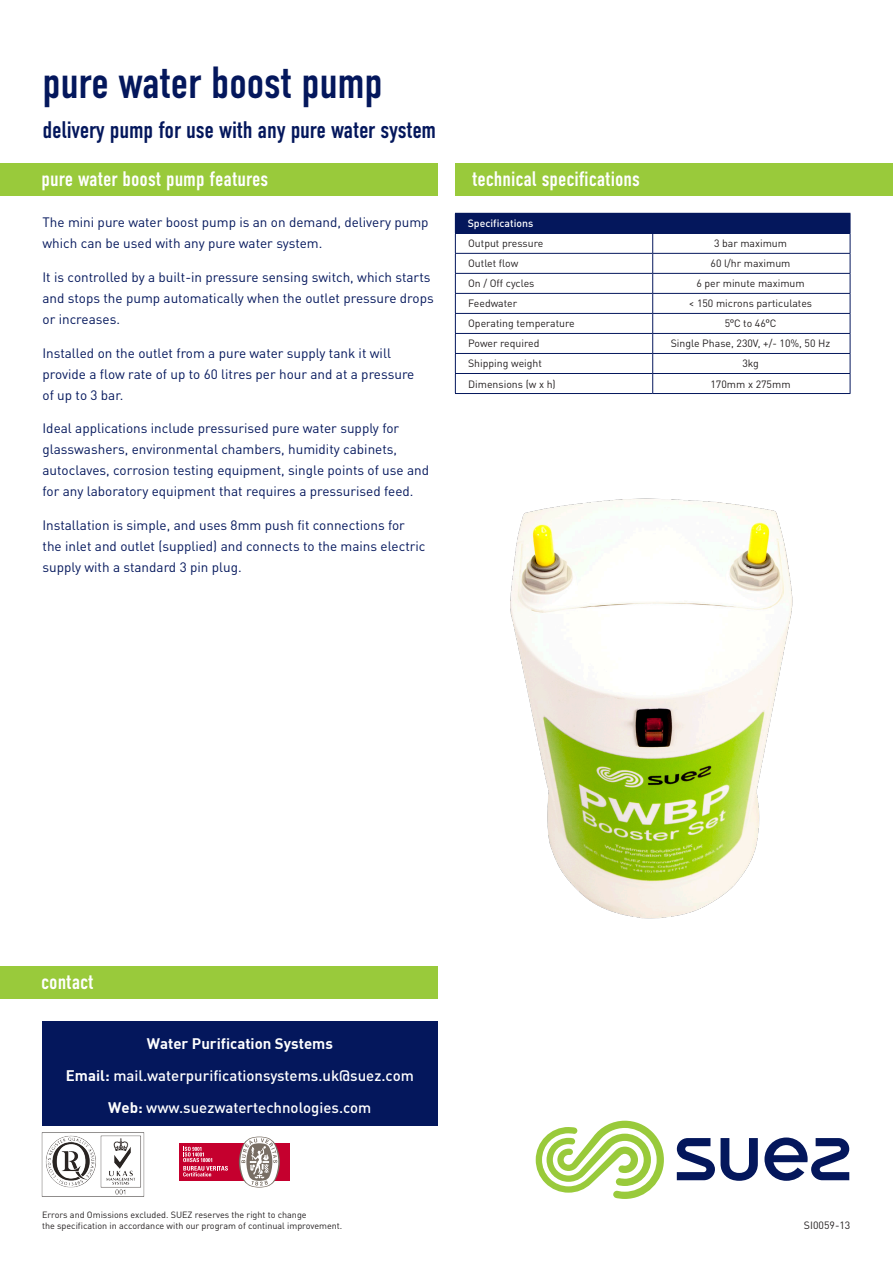
<style>
.page{position:relative;width:893px;height:1263px;background:#fff}
.page>*{position:absolute;margin:0;border:0;box-sizing:border-box;transform-origin:0 0}
.t1{font:45px "DIN Condensed";letter-spacing:-.01em;color:#04175c}
.t2{font:24px "DIN Condensed";letter-spacing:-.01em;color:#04175c}
.copy_body{font:21px "DIN Condensed";color:#fff}
.Main_body{font:500 15px/32px "DIN Pro";color:#fff;text-align:center}
.Main_body-2{font:700 15px "DIN";color:#fff}
.Body{font:13.5px/21px "DIN Pro";color:#04175c}
.t3{font:10.5px "DIN Pro";color:#231f20}
.t4{font:500 10.5px "DIN Pro";color:#fff}
.t5{font:9px/10.8px "DIN Pro";color:#231f20}
.s1{font-family:"Helvetica"}
.s2{font-family:"DIN";font-weight:700}
</style>
<div class="page">
<svg style="left:536px;top:1121px;width:128px;height:78px"></svg>
<svg style="left:677px;top:1137px;width:172px;height:44px"></svg>
<div style="left:0;top:163px;width:437px;height:33px;background:#99ca3b"></div>
<div style="left:455px;top:213px;width:395px;height:20px;background:#04175c"></div>
<hr style="left:455px;top:233px;width:198px;height:1px;background:#04175c">
<hr style="left:653px;top:233px;width:197px;height:1px;background:#04175c">
<hr style="left:455px;top:253px;width:198px;height:1px;background:#04175c">
<hr style="left:653px;top:253px;width:197px;height:1px;background:#04175c">
<hr style="left:455px;top:273px;width:198px;height:1px;background:#04175c">
<hr style="left:653px;top:273px;width:197px;height:1px;background:#04175c">
<hr style="left:455px;top:293px;width:198px;height:1px;background:#04175c">
<hr style="left:653px;top:293px;width:197px;height:1px;background:#04175c">
<hr style="left:455px;top:313px;width:198px;height:1px;background:#04175c">
<hr style="left:653px;top:313px;width:197px;height:1px;background:#04175c">
<hr style="left:455px;top:333px;width:198px;height:1px;background:#04175c">
<hr style="left:653px;top:333px;width:197px;height:1px;background:#04175c">
<hr style="left:455px;top:353px;width:198px;height:1px;background:#04175c">
<hr style="left:653px;top:353px;width:197px;height:1px;background:#04175c">
<hr style="left:455px;top:373px;width:198px;height:1px;background:#04175c">
<svg style="left:455px;top:234px;width:1px;height:159px"></svg>
<hr style="left:653px;top:373px;width:197px;height:1px;background:#04175c">
<svg style="left:652px;top:234px;width:1px;height:159px"></svg>
<svg style="left:850px;top:214px;width:1px;height:179px"></svg>
<hr style="left:455px;top:393px;width:198px;height:1px;background:#04175c">
<hr style="left:653px;top:393px;width:197px;height:1px;background:#04175c">
<img style="left:510px;top:498px;width:283px;height:421px">
<div style="left:455px;top:163px;width:438px;height:33px;background:#99ca3b"></div>
<div style="left:0;top:965px;width:437px;height:33px;background:#99ca3b"></div>
<img style="left:41px;top:1132px;width:104px;height:65px">
<div style="left:42px;top:1021px;width:395px;height:104px;background:#04175c"></div>
<div style="left:179px;top:1143px;width:110px;height:38px;background:#c5002e"></div>
<svg style="left:183px;top:1147px;width:45px;height:29px"></svg>
<svg style="left:239px;top:1136px;width:41px;height:51px"></svg>
<p class="t1" style="left:43px;top:57px;width:342px">pure water boost pump</p>
<p class="t2" style="left:43px;top:116px;width:395px">delivery pump for use with any pure water system</p>
<p class="copy_body" style="left:42px;top:167px;width:228px">pure water boost pump features</p>
<p class="Body" style="left:43px;top:210px;width:388px">The mini pure water boost pump is an on demand, delivery pump which can be used with any pure water system.</p>
<p class="Body" style="left:43px;top:265px;width:393px">It is controlled by a built-in pressure sensing switch, which starts and stops the pump automatically when the outlet pressure drops or increases.</p>
<p class="Body" style="left:43px;top:341px;width:373px">Installed on the outlet from a pure water supply tank it will provide a flow rate of up to 60 litres per hour and at a pressure of up to 3 bar.</p>
<p class="Body" style="left:43px;top:417px;width:388px">Ideal applications include pressurised pure water supply for glasswashers, environmental chambers, humidity cabinets, autoclaves, corrosion testing equipment, single points of use and for any laboratory equipment that requires a pressurised feed.</p>
<p class="Body" style="left:43px;top:513px;width:385px">Installation is simple, and uses 8mm push fit connections for the inlet and outlet (supplied) and connects to the mains electric supply with a standard 3 pin plug.</p>
<p class="copy_body" style="left:472px;top:167px;width:169px">technical specifications</p>
<p class="t4" style="left:468px;top:215px;width:67px">Specifications</p>
<p class="t3" style="left:468px;top:235px;width:77px">Output pressure</p>
<p class="t3" style="left:714px;top:235px;width:75px">3 bar maximum</p>
<p class="t3" style="left:468px;top:255px;width:52px">Outlet flow</p>
<p class="t3" style="left:710px;top:255px;width:81px">60 l/hr maximum</p>
<p class="t3" style="left:468px;top:275px;width:68px">On / Off cycles</p>
<p class="t3" style="left:696px;top:275px;width:110px">6 per minute maximum</p>
<p class="t3" style="left:468px;top:295px;width:51px">Feedwater</p>
<p class="t3" style="left:689px;top:295px;width:125px">&lt; 150 microns particulates</p>
<p class="t3" style="left:468px;top:315px;width:108px">Operating temperature</p>
<p class="t3" style="left:725px;top:315px;width:53px">5<span class="s1">º</span>C to 46<span class="s1">º</span>C</p>
<p class="t3" style="left:468px;top:335px;width:73px">Power required</p>
<p class="t3" style="left:671px;top:335px;width:161px">Single Phase, 230V, +/- 10%, 50 Hz</p>
<p class="t3" style="left:468px;top:355px;width:75px">Shipping weight</p>
<p class="t3" style="left:742px;top:355px;width:18px">3kg</p>
<p class="t3" style="left:468px;top:375px;width:89px">Dimensions (w x h)</p>
<p class="t3" style="left:710px;top:375px;width:82px">170mm x 275mm</p>
<p class="copy_body" style="left:41px;top:970px;width:54px">contact</p>
<p class="Main_body-2" style="left:147px;top:1034px;width:188px">Water Purification Systems</p>
<p class="Main_body" style="left:66px;top:1058px;width:349px"><span class="s2">Email:</span> mail.waterpurificationsystems.uk@suez.com<br><span class="s2">Web:</span> www.suezwatertechnologies.com</p>
<p class="t5" style="left:42px;top:1208px;width:302px">Errors and Omissions excluded. SUEZ reserves the right to change<br>the specification in accordance with our program of continual improvement.</p>
<p class="t3" style="left:804px;top:1217px;width:48px">SI0059-13</p>
</div>
